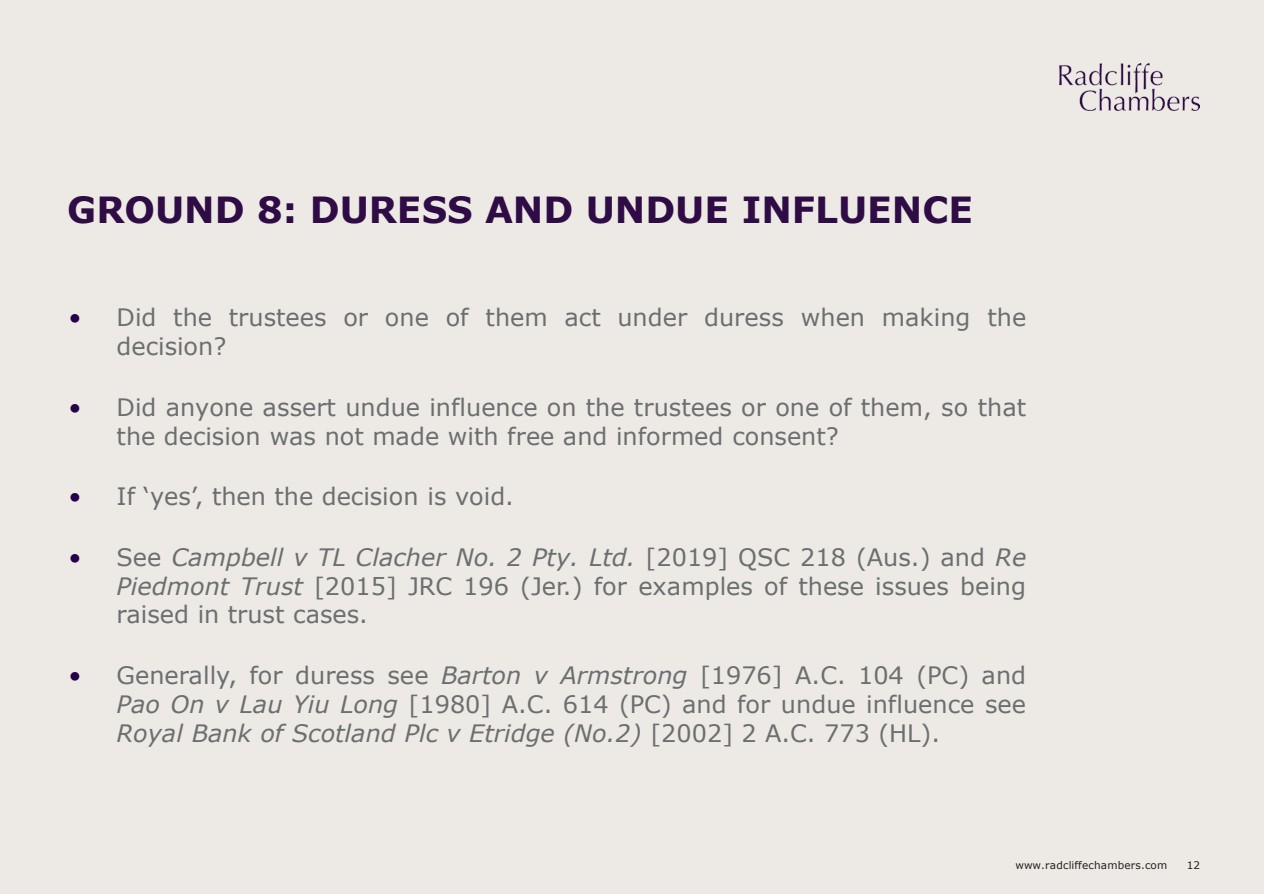
<style>
.page{position:relative;width:1264px;height:894px;background:#fff}
.page>*{position:absolute;margin:0;border:0;box-sizing:border-box;transform-origin:0 0}
.t1{font:700 36px "Verdana";color:#2f0c46}
.t2{font:24px/28.8px "Verdana";color:#6d6e71}
.t3{font:10.5px "Verdana";letter-spacing:.015em;color:#231f20}
.s1{color:#26004b}
.s2{font-style:italic}
</style>
<div class="page">
<div style="left:0;top:0;width:1263px;height:893px;background:#edeae5"></div>
<img style="left:1059px;top:64px;width:140px;height:46px">
<h2 class="t1" style="left:67px;top:184px;width:907px">GROUND 8: DURESS AND UNDUE INFLUENCE</h2>
<p class="t2" style="left:117px;top:303px;width:911px;text-indent:-48px"><span class="s1">•</span> Did the trustees or one of them act under duress when making the decision?</p>
<p class="t2" style="left:117px;top:392px;width:910px;text-indent:-48px"><span class="s1">•</span> Did anyone assert undue influence on the trustees or one of them, so that the decision was not made with free and informed consent?</p>
<p class="t2" style="left:68px;top:481px;width:447px"><span class="s1">•</span> If ‘yes’, then the decision is void.</p>
<p class="t2" style="left:116px;top:542px;width:911px;text-align:justify;text-indent:-48px"><span class="s1">•</span> See <span class="s2">Campbell v TL Clacher No. 2 Pty. Ltd.</span> [2019] QSC 218 (Aus.) and <span class="s2">Re Piedmont Trust</span> [2015] JRC 196 (Jer.) for examples of these issues being raised in trust cases.</p>
<p class="t2" style="left:117px;top:660px;width:910px;text-align:justify;text-indent:-48px"><span class="s1">•</span> Generally, for duress see <span class="s2">Barton v Armstrong</span> [1976] A.C. 104 (PC) and <span class="s2">Pao On v Lau Yiu Long</span> [1980] A.C. 614 (PC) and for undue influence see <span class="s2">Royal Bank of Scotland Plc v Etridge (No.2)</span> [2002] 2 A.C. 773 (HL).</p>
<p class="t3" style="left:1015px;top:858px;width:153px">www.radcliffechambers.com</p>
<p class="t3" style="left:1186px;top:858px;width:15px">12</p>
</div>
